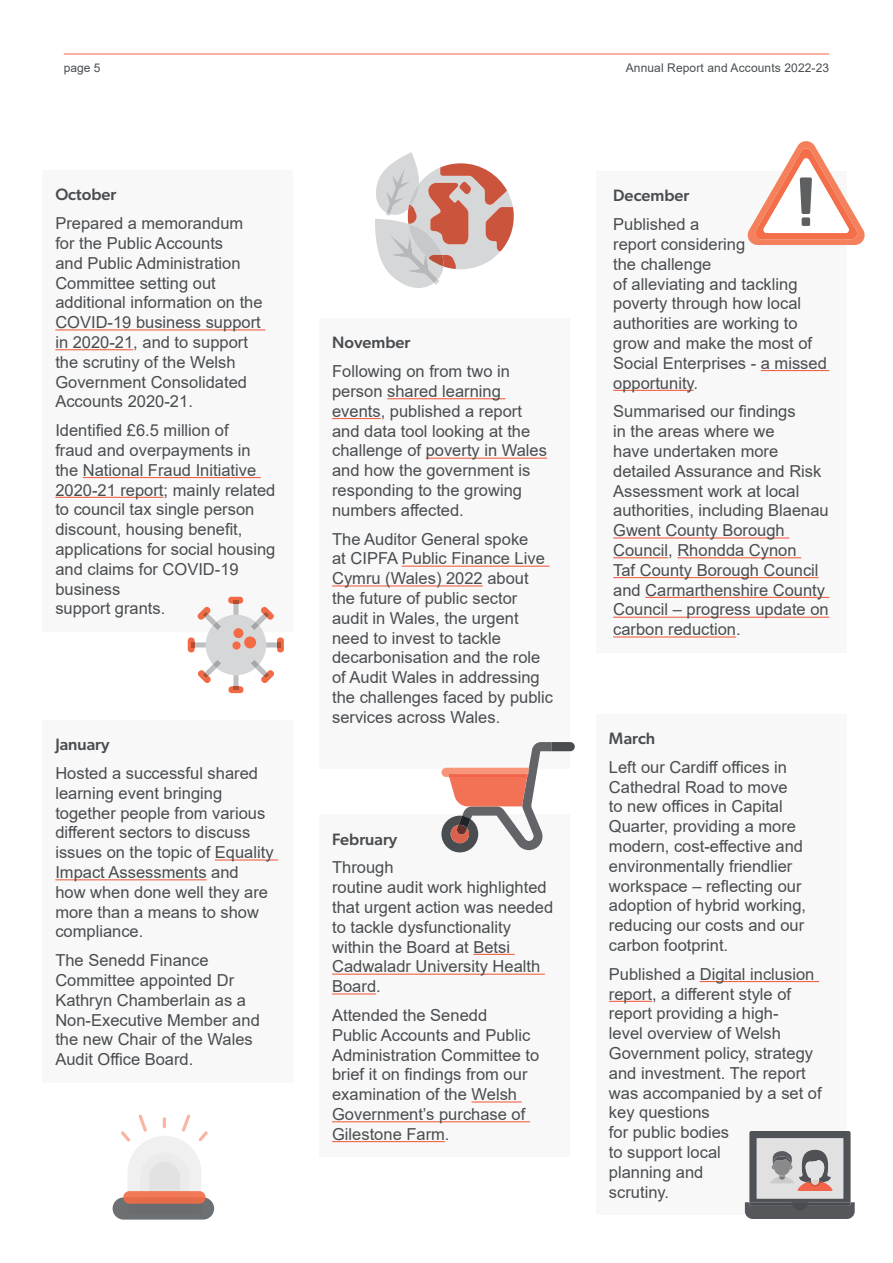
<style>
.page{position:relative;width:893px;height:1263px;background:#fff}
.page>*{position:absolute;margin:0;border:0;box-sizing:border-box;transform-origin:0 0}
.Snapshot_body{font:16.5px/19.8px "Arial";color:#494d50}
.Snapshot_heading{font:500 16.5px "Gibson";color:#494d50}
.t1{font:12px "Arial";letter-spacing:.01em;color:#494d50}
</style>
<div class="page">
<hr style="left:64px;top:54px;width:765px;height:1px;background:#f16449">
<div style="left:43px;top:170px;width:250px;height:461px;background:#f8f8f8"></div>
<hr style="left:55px;top:329px;width:210px;height:1px;background:#f16449">
<hr style="left:55px;top:349px;width:78px;height:1px;background:#f16449">
<hr style="left:83px;top:477px;width:178px;height:1px;background:#f16449">
<hr style="left:55px;top:497px;width:109px;height:1px;background:#f16449">
<div style="left:43px;top:720px;width:250px;height:362px;background:#f8f8f8"></div>
<hr style="left:215px;top:859px;width:63px;height:1px;background:#f16449">
<hr style="left:55px;top:879px;width:152px;height:1px;background:#f16449">
<div style="left:319px;top:318px;width:250px;height:451px;background:#f8f8f8"></div>
<hr style="left:387px;top:398px;width:118px;height:1px;background:#f16449">
<hr style="left:332px;top:418px;width:49px;height:1px;background:#f16449">
<hr style="left:426px;top:458px;width:121px;height:1px;background:#f16449">
<hr style="left:402px;top:566px;width:147px;height:1px;background:#f16449">
<hr style="left:332px;top:585px;width:151px;height:1px;background:#f16449">
<div style="left:319px;top:814px;width:250px;height:343px;background:#f8f8f8"></div>
<hr style="left:473px;top:954px;width:42px;height:1px;background:#f16449">
<hr style="left:332px;top:973px;width:213px;height:2px;background:#f16449">
<hr style="left:332px;top:993px;width:44px;height:1px;background:#f16449">
<hr style="left:472px;top:1101px;width:50px;height:1px;background:#f16449">
<hr style="left:332px;top:1121px;width:198px;height:1px;background:#f16449">
<hr style="left:332px;top:1141px;width:113px;height:1px;background:#f16449">
<div style="left:596px;top:171px;width:250px;height:481px;background:#f8f8f8"></div>
<hr style="left:761px;top:370px;width:68px;height:1px;background:#f16449">
<hr style="left:613px;top:390px;width:81px;height:1px;background:#f16449">
<hr style="left:613px;top:537px;width:176px;height:1px;background:#f16449">
<hr style="left:613px;top:557px;width:55px;height:1px;background:#f16449">
<hr style="left:677px;top:557px;width:124px;height:1px;background:#f16449">
<hr style="left:613px;top:577px;width:206px;height:1px;background:#f16449">
<hr style="left:645px;top:597px;width:184px;height:1px;background:#f16449">
<hr style="left:613px;top:617px;width:216px;height:1px;background:#f16449">
<hr style="left:613px;top:636px;width:123px;height:1px;background:#f16449">
<div style="left:596px;top:714px;width:250px;height:500px;background:#f8f8f8"></div>
<hr style="left:700px;top:981px;width:119px;height:1px;background:#f16449">
<hr style="left:609px;top:1001px;width:43px;height:1px;background:#f16449">
<svg style="left:375px;top:152px;width:139px;height:136px"></svg>
<svg style="left:748px;top:141px;width:117px;height:104px"></svg>
<div style="left:802px;top:217px;width:8px;height:9px;background:#5d5f61;border-radius:2px"></div>
<svg style="left:188px;top:597px;width:96px;height:96px"></svg>
<div style="left:234px;top:628px;width:9px;height:10px;background:#f36c45;border-radius:50%"></div>
<div style="left:244px;top:636px;width:12px;height:12px;background:#f36c45;border-radius:50%"></div>
<div style="left:232px;top:641px;width:9px;height:8px;background:#f36c45;border-radius:50%"></div>
<div style="left:113px;top:1197px;width:101px;height:22px;background:#6b6e71;border-radius:11px"></div>
<svg style="left:121px;top:1114px;width:87px;height:90px"></svg>
<svg style="left:441px;top:742px;width:134px;height:110px"></svg>
<svg style="left:745px;top:1131px;width:110px;height:88px;background:#a09d9f"></svg>
<p class="t1" style="left:64px;top:59px;width:38px">page 5</p>
<p class="t1" style="left:626px;top:59px;width:205px">Annual Report and Accounts 2022-23</p>
<p class="Snapshot_heading" style="left:55px;top:185px;width:63px">October</p>
<p class="Snapshot_body" style="left:55px;top:213px;width:209px">Prepared a memorandum for the Public Accounts<br>and Public Administration<br>Committee setting out additional information on the<br>COVID-19 business support in 2020-21, and to support the scrutiny of the Welsh<br>Government Consolidated<br>Accounts 2020-21.</p>
<p class="Snapshot_body" style="left:55px;top:420px;width:222px">Identified £6.5 million of<br>fraud and overpayments in the National Fraud Initiative<br>2020-21 report; mainly related to council tax single person discount, housing benefit, applications for social housing and claims for COVID-19 business<br>support grants.</p>
<p class="Snapshot_heading" style="left:55px;top:735px;width:56px">January</p>
<p class="Snapshot_body" style="left:55px;top:763px;width:220px">Hosted a successful shared learning event bringing together people from various different sectors to discuss issues on the topic of Equality<br>Impact Assessments and<br>how when done well they are more than a means to show compliance.</p>
<p class="Snapshot_body" style="left:55px;top:950px;width:206px">The Senedd Finance<br>Committee appointed Dr<br>Kathryn Chamberlain as a<br>Non-Executive Member and the new Chair of the Wales<br>Audit Office Board.</p>
<p class="Snapshot_heading" style="left:332px;top:333px;width:80px">November</p>
<p class="Snapshot_body" style="left:332px;top:361px;width:216px">Following on from two in person shared learning events, published a report and data tool looking at the challenge of poverty in Wales and how the government is responding to the growing numbers affected.</p>
<p class="Snapshot_body" style="left:332px;top:529px;width:223px">The Auditor General spoke<br>at CIPFA Public Finance Live<br>Cymru (Wales) 2022 about the future of public sector audit in Wales, the urgent need to invest to tackle decarbonisation and the role of Audit Wales in addressing the challenges faced by public services across Wales.</p>
<p class="Snapshot_heading" style="left:332px;top:829px;width:67px">February</p>
<p class="Snapshot_body" style="left:332px;top:857px;width:223px">Through<br>routine audit work highlighted that urgent action was needed to tackle dysfunctionality within the Board at Betsi<br>Cadwaladr University Health<br>Board.</p>
<p class="Snapshot_body" style="left:332px;top:1005px;width:209px">Attended the Senedd<br>Public Accounts and Public<br>Administration Committee to brief it on findings from our examination of the Welsh<br>Government’s purchase of<br>Gilestone Farm.</p>
<p class="Snapshot_heading" style="left:613px;top:186px;width:78px">December</p>
<p class="Snapshot_body" style="left:613px;top:214px;width:215px">Published a<br>report considering<br>the challenge<br>of alleviating and tackling poverty through how local authorities are working to grow and make the most of<br>Social Enterprises - a missed opportunity.</p>
<p class="Snapshot_body" style="left:613px;top:402px;width:217px">Summarised our findings<br>in the areas where we<br>have undertaken more detailed Assurance and Risk<br>Assessment work at local authorities, including Blaenau<br>Gwent County Borough<br>Council, Rhondda Cynon<br>Taf County Borough Council and Carmarthenshire County<br>Council – progress update on carbon reduction.</p>
<p class="Snapshot_heading" style="left:609px;top:728px;width:48px">March</p>
<p class="Snapshot_body" style="left:609px;top:757px;width:199px">Left our Cardiff offices in<br>Cathedral Road to move<br>to new offices in Capital<br>Quarter, providing a more modern, cost-effective and environmentally friendlier workspace – reflecting our adoption of hybrid working, reducing our costs and our carbon footprint.</p>
<p class="Snapshot_body" style="left:609px;top:964px;width:214px">Published a Digital inclusion report, a different style of report providing a high-<br>level overview of Welsh<br>Government policy, strategy and investment. The report was accompanied by a set of key questions<br>for public bodies<br>to support local<br>planning and<br>scrutiny.</p>
</div>
